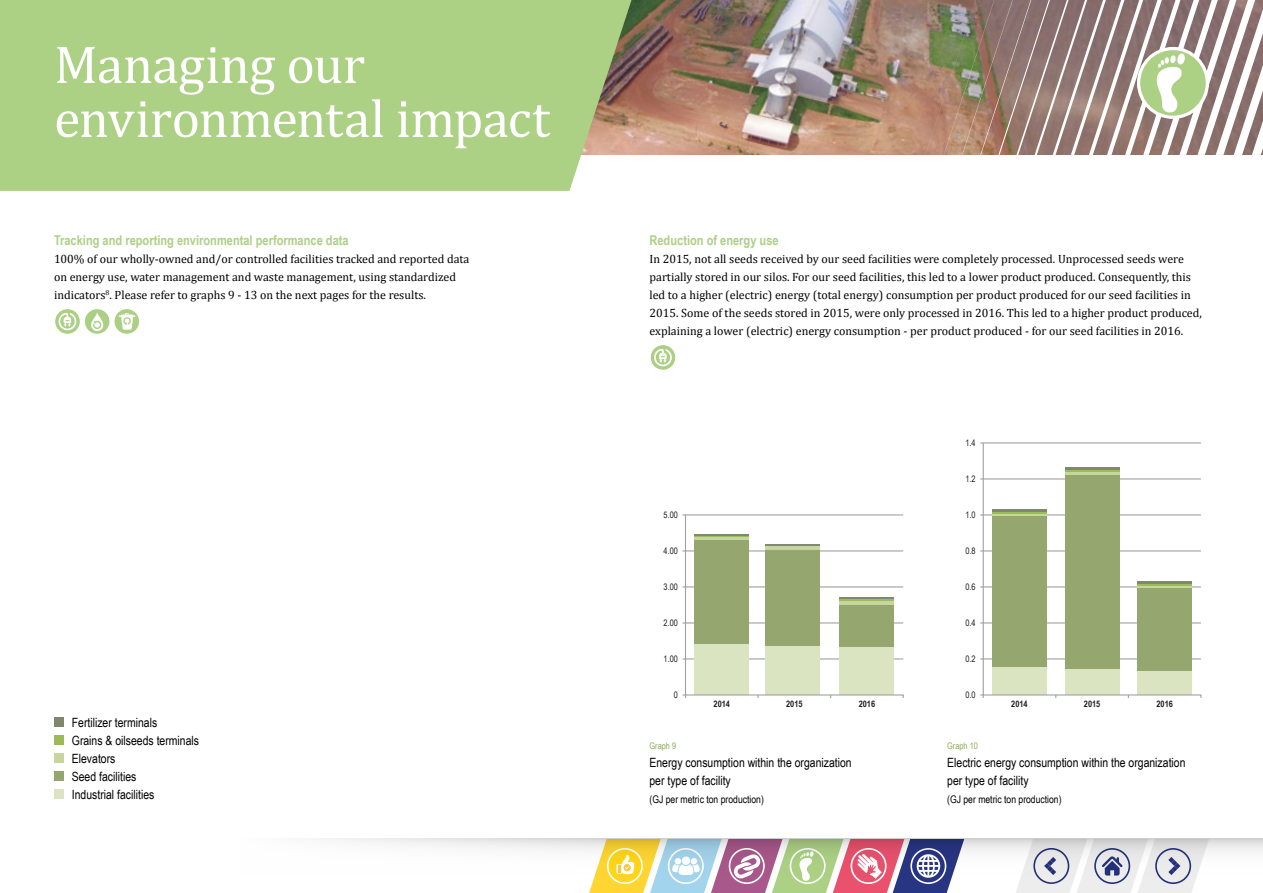
<style>
.page{position:relative;width:1263px;height:893px;background:#fff}
.page>*{position:absolute;margin:0;border:0;box-sizing:border-box;transform-origin:0 0}
.t1{font:54px/54px "Cambria";letter-spacing:-.015em;color:#fff}
.t2{font:700 13.5px "Arial Narrow";color:#acd084}
.t3{font:12.75px/18px "Arial Narrow";color:#000}
.t4{font:12px/18px "Cambria";color:#000}
.t5{font:10.5px "Arial Narrow";color:#000}
.t6{font:9px "Arial Narrow";color:#1d1d1b}
.t7{font:700 9px "Arial Narrow";color:#1d1d1b}
.t8{font:9px "Arial Narrow";color:#8bac54}
</style>
<div class="page">
<img style="left:631px;top:0;width:276px;height:155px">
<div style="left:0;top:0;width:631px;height:191px;background:#acd084"></div>
<svg style="left:682px;top:514px;width:222px;height:184px"></svg>
<div style="left:55px;top:309px;width:25px;height:25px;background:#abcf83;border-radius:50%"></div>
<div style="left:54px;top:308px;width:27px;height:27px;border:1px solid #fff;border-radius:50%"></div>
<svg style="left:58px;top:313px;width:19px;height:22px"></svg>
<svg style="left:84px;top:309px;width:26px;height:25px"></svg>
<div style="left:84px;top:308px;width:27px;height:27px;border:1px solid #fff;border-radius:50%"></div>
<svg style="left:91px;top:312px;width:13px;height:23px"></svg>
<svg style="left:114px;top:309px;width:26px;height:25px"></svg>
<div style="left:113px;top:308px;width:27px;height:27px;border:1px solid #fff;border-radius:50%"></div>
<svg style="left:119px;top:313px;width:16px;height:22px"></svg>
<svg style="left:650px;top:345px;width:26px;height:25px"></svg>
<div style="left:649px;top:344px;width:27px;height:27px;border:1px solid #fff;border-radius:50%"></div>
<svg style="left:654px;top:349px;width:18px;height:22px"></svg>
<svg style="left:907px;top:0;width:356px;height:155px;background:#a69488"></svg>
<hr style="left:980px;top:658px;width:221px;height:1px;background:#a2a1a1">
<hr style="left:980px;top:622px;width:221px;height:1px;background:#a2a1a1">
<hr style="left:980px;top:586px;width:221px;height:1px;background:#a2a1a1">
<hr style="left:980px;top:550px;width:221px;height:1px;background:#a2a1a1">
<hr style="left:980px;top:514px;width:221px;height:1px;background:#a2a1a1">
<hr style="left:980px;top:478px;width:221px;height:1px;background:#a2a1a1">
<hr style="left:980px;top:442px;width:221px;height:1px;background:#a2a1a1">
<svg style="left:982px;top:442px;width:220px;height:256px"></svg>
<div style="left:54px;top:717px;width:9px;height:9px;background:#80876e"></div>
<div style="left:54px;top:735px;width:9px;height:9px;background:#9cba59"></div>
<div style="left:54px;top:753px;width:9px;height:9px;background:#c7d69e"></div>
<div style="left:54px;top:771px;width:9px;height:9px;background:#94a66e"></div>
<div style="left:54px;top:789px;width:9px;height:9px;background:#dbe3c2"></div>
<div style="left:0;top:839px;width:1263px;height:54px;background:linear-gradient(to bottom,#f8f8f7,#fff)"></div>
<svg style="left:589px;top:839px;width:375px;height:54px"></svg>
<svg style="left:1015px;top:839px;width:194px;height:54px;background:#d7d8df"></svg>
<h1 class="t1" style="left:54px;top:38px;width:498px">Managing our environmental impact</h1>
<p class="t2" style="left:54px;top:230px;width:296px">Tracking and reporting environmental performance data</p>
<p class="t4" style="left:54px;top:250px;width:417px">100% of our wholly-owned and/or controlled facilities tracked and reported data on energy use, water management and waste management, using standardized indicators<sup>8</sup>. Please refer to graphs 9 - 13 on the next pages for the results.</p>
<p class="t3" style="left:72px;top:713px;width:129px">Fertilizer terminals<br>Grains &amp; oilseeds terminals<br>Elevators<br>Seed facilities<br>Industrial facilities</p>
<p class="t2" style="left:649px;top:230px;width:131px">Reduction of energy use</p>
<p class="t4" style="left:649px;top:250px;width:554px">In 2015, not all seeds received by our seed facilities were completely processed. Unprocessed seeds were partially stored in our silos. For our seed facilities, this led to a lower product produced. Consequently, this led to a higher (electric) energy (total energy) consumption per product produced for our seed facilities in 2015. Some of the seeds stored in 2015, were only processed in 2016. This led to a higher product produced, explaining a lower (electric) energy consumption - per product produced - for our seed facilities in 2016.</p>
<p class="t6" style="left:965px;top:436px;width:12px">1.4</p>
<p class="t6" style="left:965px;top:472px;width:12px">1.2</p>
<p class="t6" style="left:664px;top:508px;width:16px">5.00</p>
<p class="t6" style="left:965px;top:508px;width:12px">1.0</p>
<p class="t6" style="left:664px;top:544px;width:16px">4.00</p>
<p class="t6" style="left:965px;top:544px;width:12px">0.8</p>
<p class="t6" style="left:664px;top:580px;width:16px">3.00</p>
<p class="t6" style="left:965px;top:580px;width:12px">0.6</p>
<p class="t6" style="left:664px;top:616px;width:16px">2.00</p>
<p class="t6" style="left:965px;top:616px;width:12px">0.4</p>
<p class="t6" style="left:664px;top:652px;width:16px">1.00</p>
<p class="t6" style="left:965px;top:652px;width:12px">0.2</p>
<p class="t6" style="left:674px;top:688px;width:6px">0</p>
<p class="t6" style="left:965px;top:688px;width:12px">0.0</p>
<p class="t7" style="left:713px;top:697px;width:18px">2014</p>
<p class="t7" style="left:786px;top:697px;width:18px">2015</p>
<p class="t7" style="left:859px;top:697px;width:18px">2016</p>
<p class="t7" style="left:1011px;top:697px;width:18px">2014</p>
<p class="t7" style="left:1084px;top:697px;width:18px">2015</p>
<p class="t7" style="left:1156px;top:697px;width:18px">2016</p>
<p class="t8" style="left:649px;top:739px;width:28px">Graph 9</p>
<p class="t3" style="left:649px;top:753px;width:204px">Energy consumption within the organization per type of facility</p>
<p class="t5" style="left:649px;top:792px;width:116px">(GJ per metric ton production)</p>
<p class="t8" style="left:947px;top:739px;width:32px">Graph 10</p>
<p class="t3" style="left:947px;top:753px;width:240px">Electric energy consumption within the organization per type of facility</p>
<p class="t5" style="left:947px;top:792px;width:116px">(GJ per metric ton production)</p>
</div>
